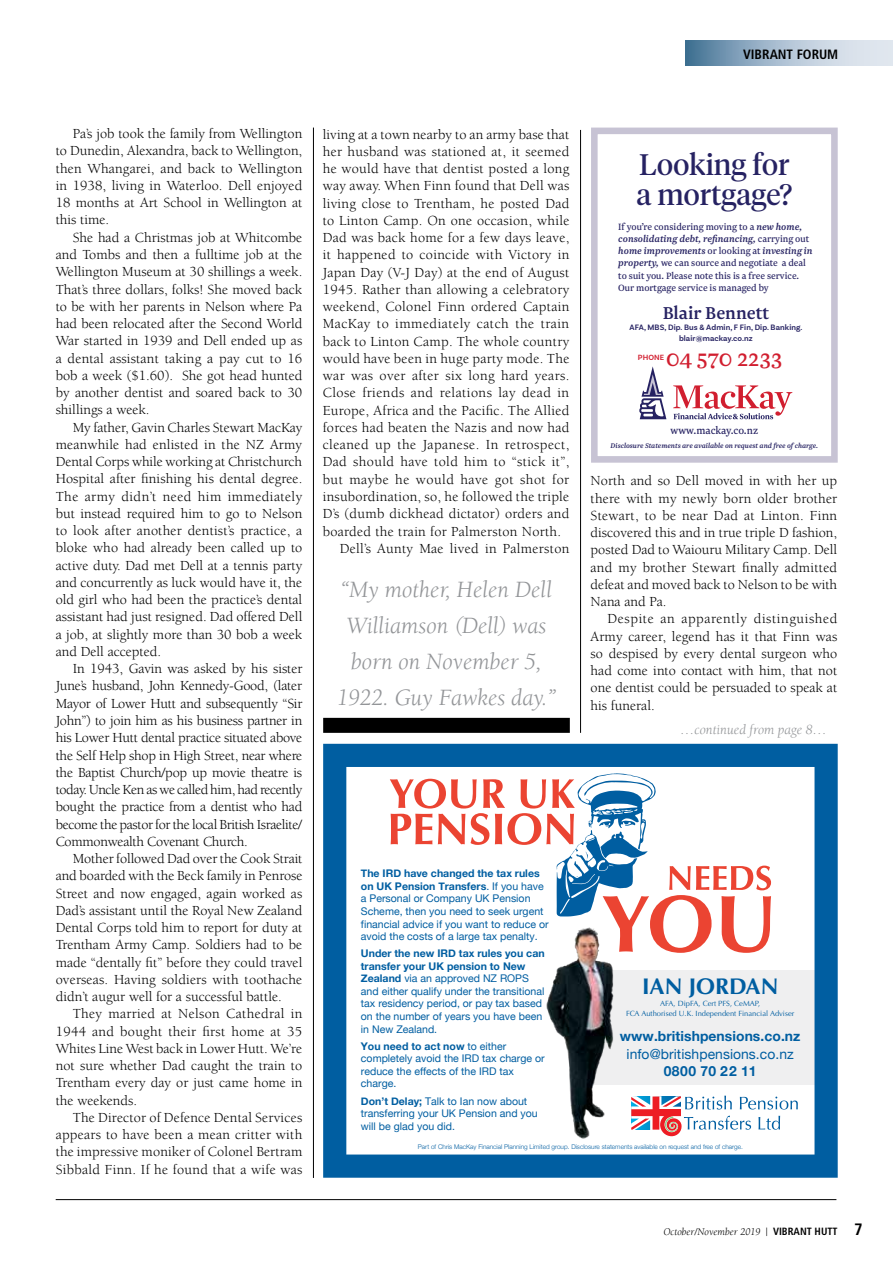
<style>
.page{position:relative;width:893px;height:1263px;background:#fff}
.page>*{position:absolute;margin:0;border:0;box-sizing:border-box;transform-origin:0 0}
.t1{font:29.55px/29.5px "Tiempos Headline";color:#262262}
.t2{font:24.9px "Newzald";color:#d11e2f}
.t3{font:italic 24px/36px "Berkeley";color:#939598;text-align:center}
.t4{font:700 22.65px "Optima";color:#005ea1}
.t5{font:500 20.1px "Newzald";color:#262262}
.t6{font:14.25px/17.2px "Berkeley";letter-spacing:.02em;color:#000;text-align:justify}
.t7{font:italic 14.25px "Berkeley";color:#939598}
.t8{font:13.95px "Helvetica Neue";letter-spacing:.005em;color:#005ea1}
.t9{font:700 13.95px "Helvetica Neue";letter-spacing:.005em;color:#005ea1}
.t10{font:700 13.95px "Helvetica Neue";letter-spacing:.035em;color:#005ea1}
.t11{font:700 condensed 13.5px "Frutiger LT Std";color:#000}
.t12{font:11.85px "Newzald";color:#262262}
.t13{font:10.65px/12.1px "Newzald";color:#262262}
.t14{font:10.5px/12.6px "Helvetica Neue";color:#005ea1}
.t15{font:italic 10.5px "Berkeley";color:#000}
.t16{font:600 8.25px/11.7px "Basic Sans";letter-spacing:.01em;color:#262262;text-align:center}
.t17{font:italic 500 7.95px "Newzald";color:#262262}
.t18{font:600 7.95px "Basic Sans Alt";letter-spacing:.01em;color:#d11e2f}
.t19{font:7.5px/10.1px "Optima";color:#005ea1;text-align:center}
.t20{font:300 6.45px "Helvetica Neue";color:#005ea1}
.s1{font-weight:500;font-style:italic}
.s2{font-weight:700}
.s3{font-family:"Frutiger LT Std";font-weight:700;font-style:normal;font-stretch:condensed}
.s4{font-family:"Frutiger LT Std";font-weight:700;font-style:normal;font-stretch:condensed;font-size:16.5px}
</style>
<div class="page">
<hr style="left:56px;top:1199px;width:780px;height:1px;background:#000">
<hr style="left:313px;top:128px;width:1px;height:1050px;background:#000">
<div style="left:591px;top:128px;width:247px;height:335px;border:7px solid #c7c3d4"></div>
<svg style="left:673px;top:385px;width:119px;height:34px"></svg>
<svg style="left:639px;top:366px;width:27px;height:53px"></svg>
<svg style="left:323px;top:744px;width:515px;height:434px"></svg>
<svg style="left:390px;top:773px;width:381px;height:180px"></svg>
<img style="left:518px;top:915px;width:137px;height:233px">
<hr style="left:580px;top:130px;width:1px;height:603px;background:#000">
<div style="left:323px;top:718px;width:247px;height:15px;background:#000"></div>
<svg style="left:686px;top:40px;width:207px;height:26px"></svg>
<p class="t11" style="left:743px;top:46px;width:97px">VIBRANT FORUM</p>
<p class="t6" style="left:56px;top:125px;width:248px;text-indent:17px">Pa’s job took the family from Wellington to Dunedin, Alexandra, back to Wellington, then Whangarei, and back to Wellington in 1938, living in Waterloo. Dell enjoyed 18 months at Art School in Wellington at this time.</p>
<p class="t6" style="left:56px;top:229px;width:248px;text-indent:17px">She had a Christmas job at Whitcombe and Tombs and then a fulltime job at the Wellington Museum at 30 shillings a week.<br>That’s three dollars, folks! She moved back to be with her parents in Nelson where Pa had been relocated after the Second World War started in 1939 and Dell ended up as a dental assistant taking a pay cut to 16 bob a week ($1.60). She got head hunted by another dentist and soared back to 30 shillings a week.</p>
<p class="t6" style="left:56px;top:419px;width:248px;text-indent:17px">My father, Gavin Charles Stewart MacKay meanwhile had enlisted in the NZ Army Dental Corps while working at Christchurch Hospital after finishing his dental degree.<br>The army didn’t need him immediately but instead required him to go to Nelson to look after another dentist’s practice, a bloke who had already been called up to active duty. Dad met Dell at a tennis party and concurrently as luck would have it, the old girl who had been the practice’s dental assistant had just resigned. Dad offered Dell a job, at slightly more than 30 bob a week and Dell accepted.</p>
<p class="t6" style="left:56px;top:660px;width:248px;text-indent:17px">In 1943, Gavin was asked by his sister June’s husband, John Kennedy-Good, (later Mayor of Lower Hutt and subsequently “Sir John”) to join him as his business partner in his Lower Hutt dental practice situated above the Self Help shop in High Street, near where the Baptist Church/pop up movie theatre is today. Uncle Ken as we called him, had recently bought the practice from a dentist who had become the pastor for the local British Israelite/ Commonwealth Covenant Church.</p>
<p class="t6" style="left:56px;top:850px;width:248px;text-indent:17px">Mother followed Dad over the Cook Strait and boarded with the Beck family in Penrose Street and now engaged, again worked as Dad’s assistant until the Royal New Zealand Dental Corps told him to report for duty at Trentham Army Camp. Soldiers had to be made “dentally fit” before they could travel overseas. Having soldiers with toothache didn’t augur well for a successful battle.</p>
<p class="t6" style="left:56px;top:1005px;width:248px;text-indent:17px">They married at Nelson Cathedral in 1944 and bought their first home at 35<br>Whites Line West back in Lower Hutt. We’re not sure whether Dad caught the train to Trentham every day or just came home in the weekends.</p>
<p class="t6" style="left:56px;top:1109px;width:248px;text-indent:17px">The Director of Defence Dental Services appears to have been a mean critter with the impressive moniker of Colonel Bertram Sibbald Finn. If he found that a wife was</p>
<p class="t6" style="left:323px;top:126px;width:248px">living at a town nearby to an army base that</p>
<p class="t6" style="left:323px;top:143px;width:248px">her husband was stationed at, it seemed</p>
<p class="t6" style="left:323px;top:160px;width:248px">he would have that dentist posted a long</p>
<p class="t6" style="left:323px;top:178px;width:248px">way away. When Finn found that Dell was</p>
<p class="t6" style="left:323px;top:195px;width:248px">living close to Trentham, he posted Dad</p>
<p class="t6" style="left:323px;top:212px;width:248px">to Linton Camp. On one occasion, while</p>
<p class="t6" style="left:323px;top:229px;width:248px">Dad was back home for a few days leave,</p>
<p class="t6" style="left:323px;top:247px;width:248px">it happened to coincide with Victory in</p>
<p class="t6" style="left:323px;top:264px;width:248px">Japan Day (V-J Day) at the end of August</p>
<p class="t6" style="left:323px;top:281px;width:248px">1945. Rather than allowing a celebratory</p>
<p class="t6" style="left:323px;top:298px;width:248px">weekend, Colonel Finn ordered Captain</p>
<p class="t6" style="left:323px;top:316px;width:248px">MacKay to immediately catch the train</p>
<p class="t6" style="left:323px;top:333px;width:248px">back to Linton Camp. The whole country</p>
<p class="t6" style="left:323px;top:350px;width:248px">would have been in huge party mode. The</p>
<p class="t6" style="left:323px;top:367px;width:248px">war was over after six long hard years.</p>
<p class="t6" style="left:323px;top:385px;width:248px">Close friends and relations lay dead in</p>
<p class="t6" style="left:323px;top:402px;width:248px">Europe, Africa and the Pacific. The Allied</p>
<p class="t6" style="left:323px;top:419px;width:248px">forces had beaten the Nazis and now had</p>
<p class="t6" style="left:323px;top:436px;width:248px">cleaned up the Japanese. In retrospect,</p>
<p class="t6" style="left:323px;top:454px;width:248px">Dad should have told him to “stick it”,</p>
<p class="t6" style="left:323px;top:471px;width:248px">but maybe he would have got shot for</p>
<p class="t6" style="left:323px;top:488px;width:248px">insubordination, so, he followed the triple</p>
<p class="t6" style="left:323px;top:505px;width:248px">D’s (dumb dickhead dictator) orders and</p>
<p class="t6" style="left:323px;top:523px;width:240px">boarded the train for Palmerston North.</p>
<p class="t6" style="left:340px;top:540px;width:231px">Dell’s Aunty Mae lived in Palmerston</p>
<h3 class="t3" style="left:337px;top:572px;width:220px">“My mother, Helen Dell<br>Williamson (Dell) was born on November 5,<br>1922. Guy Fawkes day.”</h3>
<h1 class="t1" style="left:636px;top:149px;width:157px">Looking for a mortgage?</h1>
<p class="t13" style="left:618px;top:221px;width:196px">If you’re considering moving to a <span class="s1">new home, consolidating debt, refinancing,</span> carrying out <span class="s1">home improvements</span> or looking at <span class="s1">investing in property,</span> we can source and negotiate a deal to suit you. Please note this is a free service.<br>Our mortgage service is managed by</p>
<h3 class="t5" style="left:663px;top:300px;width:108px">Blair Bennett</h3>
<p class="t16" style="left:630px;top:321px;width:174px">AFA, MBS, Dip. Bus &amp; Admin, F Fin, Dip. Banking. blair@mackay.co.nz</p>
<p class="t18" style="left:638px;top:352px;width:28px">PHONE</p>
<h2 class="t2" style="left:666px;top:344px;width:118px">04 570 2233</h2>
<p class="t12" style="left:671px;top:423px;width:89px">www.mackay.co.nz</p>
<p class="t17" style="left:610px;top:441px;width:209px">Disclosure Statements are available on request and free of charge.</p>
<p class="t6" style="left:591px;top:472px;width:248px">North and so Dell moved in with her up there with my newly born older brother Stewart, to be near Dad at Linton. Finn discovered this and in true triple D fashion, posted Dad to Waiouru Military Camp. Dell and my brother Stewart finally admitted defeat and moved back to Nelson to be with Nana and Pa.</p>
<p class="t6" style="left:591px;top:611px;width:248px;text-indent:17px">Despite an apparently distinguished Army career, legend has it that Finn was so despised by every dental surgeon who had come into contact with him, that not one dentist could be persuaded to speak at his funeral.</p>
<p class="t7" style="left:680px;top:722px;width:148px">…continued from page 8…</p>
<p class="t14" style="left:361px;top:868px;width:189px"><span class="s2">The IRD have changed the tax rules on UK Pension Transfers</span>. If you have a Personal or Company UK Pension Scheme, then you need to seek urgent financial advice if you want to reduce or avoid the costs of a large tax penalty.</p>
<p class="t14" style="left:361px;top:948px;width:185px"><span class="s2">Under the new IRD tax rules you can transfer your UK pension to New<br>Zealand</span> via an approved NZ ROPS and either qualify under the transitional tax residency period, or pay tax based on the number of years you have been in New Zealand.</p>
<p class="t14" style="left:361px;top:1040px;width:185px"><span class="s2">You need to act now</span> to either completely avoid the IRD tax charge or reduce the effects of the IRD tax charge.</p>
<p class="t14" style="left:361px;top:1095px;width:178px"><span class="s2">Don’t Delay;</span> Talk to Ian now about transferring your UK Pension and you will be glad you did.</p>
<h3 class="t4" style="left:642px;top:973px;width:138px">IAN JORDAN</h3>
<p class="t19" style="left:626px;top:999px;width:170px">AFA, DipFA, Cert PFS, CeMAP,<br>FCA Authorised U.K. Independent Financial Adviser</p>
<p class="t9" style="left:620px;top:1025px;width:182px">www.britishpensions.co.nz</p>
<p class="t8" style="left:626px;top:1043px;width:169px">info@britishpensions.co.nz</p>
<p class="t10" style="left:664px;top:1060px;width:94px">0800 70 22 11</p>
<p class="t20" style="left:418px;top:1142px;width:327px">Part of Chris MacKay Financial Planning Limited group. Disclosure statements available on request and free of charge.</p>
<p class="t15" style="left:663px;top:1226px;width:201px">October/November 2019 | <span class="s3">VIBRANT HUTT</span> <span class="s4">7</span></p>
</div>
